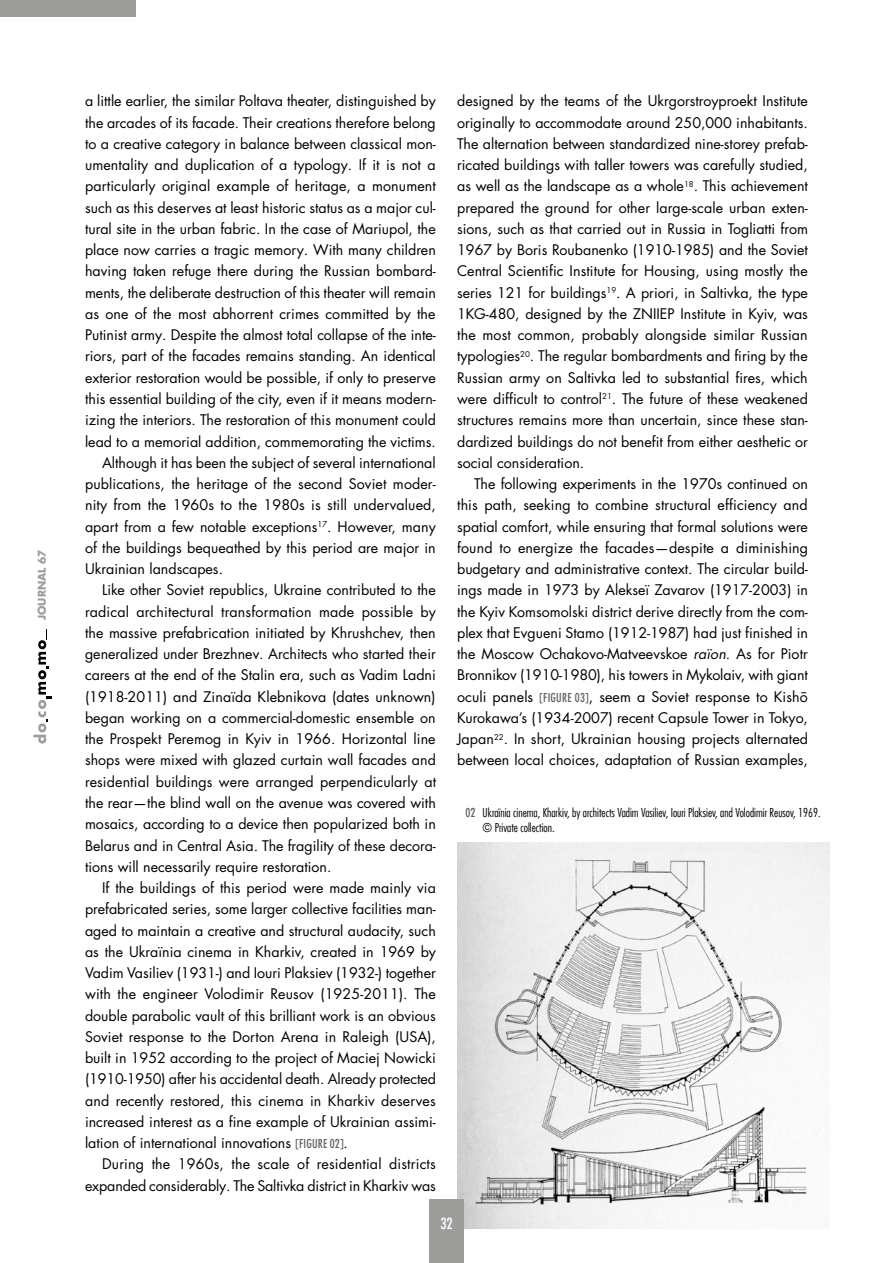
<style>
.page{position:relative;width:893px;height:1263px;background:#fff}
.page>*{position:absolute;margin:0;border:0;box-sizing:border-box;transform-origin:0 0}
.t1{font:condensed 15px "Futura LT";color:#fff}
.bodytext{font:14.25px/21.3px "Futura LTW1 G";color:#000;text-align:justify}
.t2{font:300 condensed 12px/15px "Futura LT";color:#000}
.t3{font:700 10.5px "Futura LT";color:#9d9d9c}
.s1{font-family:"Futura LT";font-stretch:condensed;font-size:12px;color:#646363}
.s2{font-style:italic}
.s3{font-weight:400;color:#646363}
</style>
<div class="page">
<img style="left:457px;top:842px;width:372px;height:387px">
<div style="left:429px;top:1199px;width:34px;height:64px;background:#9d9d9c"></div>
<div style="left:0;top:0;width:136px;height:17px;background:#9d9d9c"></div>
<svg style="left:33px;top:629px;width:18px;height:114px"></svg>
<p class="t3" style="left:35px;top:620px;width:72px;rotate:-90deg">JOURNAL 67</p>
<p class="bodytext" style="left:85px;top:89px;width:352px">a little earlier, the similar Poltava theater, distinguished by the arcades of its facade. Their creations therefore belong to a creative category in balance between classical mon&shy;umentality and duplication of a typology. If it is not a particularly original example of heritage, a monument such as this deserves at least historic status as a major cul&shy;tural site in the urban fabric. In the case of Mariupol, the place now carries a tragic memory. With many children having taken refuge there during the Russian bombard&shy;ments, the deliberate destruction of this theater will remain as one of the most abhorrent crimes committed by the Putinist army. Despite the almost total collapse of the inte&shy;riors, part of the facades remains standing. An identical exterior restoration would be possible, if only to preserve this essential building of the city, even if it means modern&shy;izing the interiors. The restoration of this monument could lead to a memorial addition, commemorating the victims.</p>
<p class="bodytext" style="left:85px;top:451px;width:352px;text-indent:17px">Although it has been the subject of several international publications, the heritage of the second Soviet moder&shy;nity from the 1960s to the 1980s is still undervalued, apart from a few notable exceptions<sup>17</sup>. However, many of the buildings bequeathed by this period are major in Ukrainian landscapes.</p>
<p class="bodytext" style="left:85px;top:578px;width:353px;text-indent:17px">Like other Soviet republics, Ukraine contributed to the radical architectural transformation made possible by the massive prefabrication initiated by Khrushchev, then generalized under Brezhnev. Architects who started their careers at the end of the Stalin era, such as Vadim Ladni (1918-2011) and Zinaïda Klebnikova (dates unknown) began working on a commercial-domestic ensemble on the Prospekt Peremog in Kyiv in 1966. Horizontal line shops were mixed with glazed curtain wall facades and residential buildings were arranged perpendicularly at the rear—the blind wall on the avenue was covered with mosaics, according to a device then popularized both in Belarus and in Central Asia. The fragility of these decora&shy;tions will necessarily require restoration.</p>
<p class="bodytext" style="left:85px;top:876px;width:352px;text-indent:17px">If the buildings of this period were made mainly via prefabricated series, some larger collective facilities man&shy;aged to maintain a creative and structural audacity, such as the Ukraïnia cinema in Kharkiv, created in 1969 by Vadim Vasiliev (1931-) and Iouri Plaksiev (1932-) together with the engineer Volodimir Reusov (1925-2011). The double parabolic vault of this brilliant work is an obvious Soviet response to the Dorton Arena in Raleigh (USA), built in 1952 according to the project of Maciej Nowicki (1910-1950) after his accidental death. Already protected and recently restored, this cinema in Kharkiv deserves increased interest as a fine example of Ukrainian assimi&shy;lation of international innovations <span class="s1">[FIGURE 02]</span>.</p>
<p class="bodytext" style="left:85px;top:1152px;width:352px;text-align:right">During the 1960s, the scale of residential districts expanded considerably. The Saltivka district in Kharkiv was</p>
<p class="bodytext" style="left:457px;top:89px;width:352px">designed by the teams of the Ukrgorstroyproekt Institute originally to accommodate around 250,000 inhabitants.<br>The alternation between standardized nine-storey prefab&shy;ricated buildings with taller towers was carefully studied, as well as the landscape as a whole<sup>18</sup>. This achievement prepared the ground for other large-scale urban exten&shy;sions, such as that carried out in Russia in Togliatti from 1967 by Boris Roubanenko (1910-1985) and the Soviet Central Scientific Institute for Housing, using mostly the series 121 for buildings<sup>19</sup>. A priori, in Saltivka, the type 1KG-480, designed by the ZNIIEP Institute in Kyiv, was the most common, probably alongside similar Russian typologies<sup>20</sup>. The regular bombardments and firing by the Russian army on Saltivka led to substantial fires, which were difficult to control<sup>21</sup>. The future of these weakened structures remains more than uncertain, since these stan&shy;dardized buildings do not benefit from either aesthetic or social consideration.</p>
<p class="bodytext" style="left:457px;top:472px;width:353px;text-indent:17px">The following experiments in the 1970s continued on this path, seeking to combine structural efficiency and spatial comfort, while ensuring that formal solutions were found to energize the facades—despite a diminishing budgetary and administrative context. The circular build&shy;ings made in 1973 by Alekseï Zavarov (1917-2003) in the Kyiv Komsomolski district derive directly from the com&shy;plex that Evgueni Stamo (1912-1987) had just finished in the Moscow Ochakovo-Matveevskoe <span class="s2">raïon</span>. As for Piotr Bronnikov (1910-1980), his towers in Mykolaiv, with giant oculi panels <span class="s1">[FIGURE 03]</span>, seem a Soviet response to Kishō Kurokawa’s (1934-2007) recent Capsule Tower in Tokyo, Japan<sup>22</sup>. In short, Ukrainian housing projects alternated between local choices, adaptation of Russian examples,</p>
<p class="t2" style="left:483px;top:805px;width:340px;text-indent:-17px"><span class="s3">02</span> Ukraïnia cinema, Kharkiv, by architects Vadim Vasiliev, Iouri Plaksiev, and Volodimir Reusov, 1969. © Private collection.</p>
<p class="t1" style="left:440px;top:1214px;width:14px">32</p>
</div>
